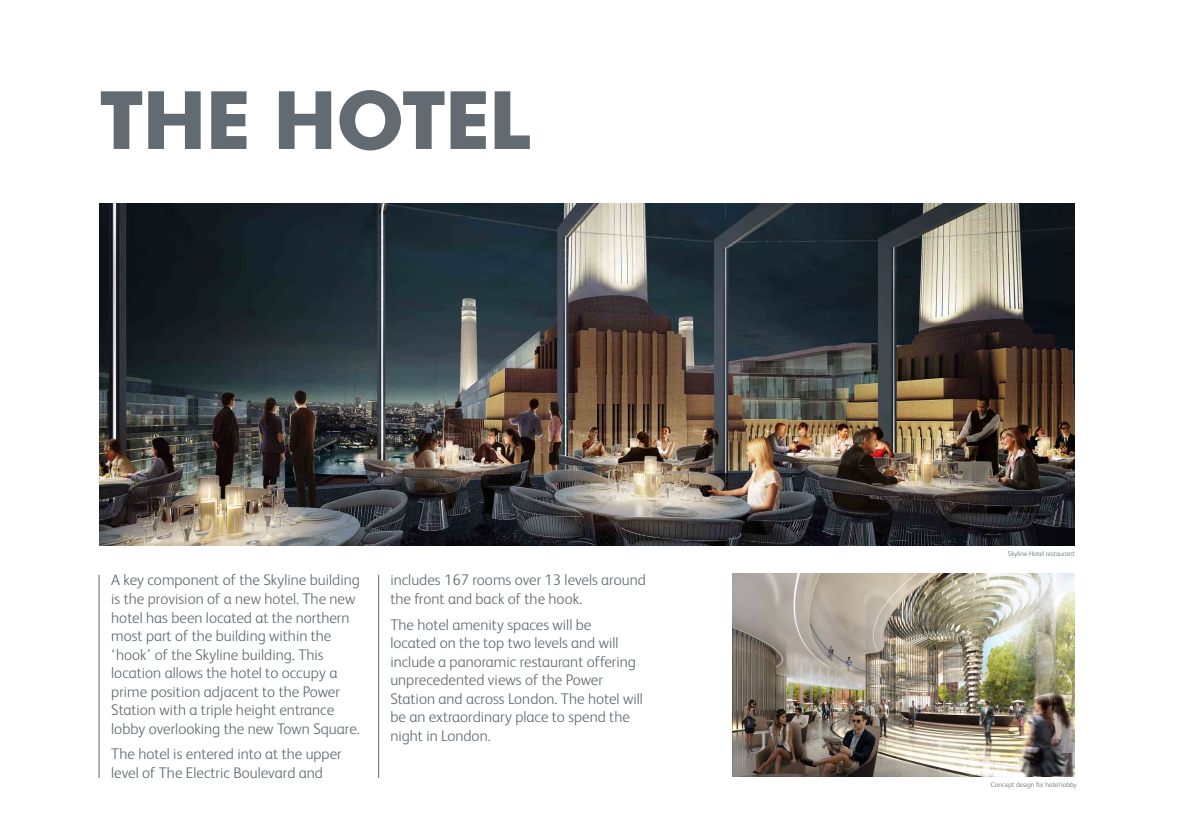
<style>
.page{position:relative;width:1180px;height:835px;background:#fff}
.page>*{position:absolute;margin:0;border:0;box-sizing:border-box;transform-origin:0 0}
.t1{font:700 80.5px "Futura BT";letter-spacing:-.02em;color:#626b71}
.t2{font:300 15.4px/18.5px "FS Albert";color:#626b71}
.t3{font:300 7px "FS Albert";color:#626b71}
</style>
<div class="page">
<hr style="left:99px;top:574px;width:1px;height:203px;background:#626b71">
<hr style="left:378px;top:574px;width:1px;height:203px;background:#626b71">
<img style="left:99px;top:203px;width:975px;height:342px">
<img style="left:733px;top:573px;width:341px;height:203px">
<h1 class="t1" style="left:99px;top:71px;width:433px">THE HOTEL</h1>
<p class="t2" style="left:111px;top:570px;width:250px">A key component of the Skyline building is the provision of a new hotel. The new hotel has been located at the northern most part of the building within the ‘hook’ of the Skyline building. This location allows the hotel to occupy a prime position adjacent to the Power Station with a triple height entrance lobby overlooking the new Town Square.</p>
<p class="t2" style="left:111px;top:744px;width:232px">The hotel is entered into at the upper level of The Electric Boulevard and</p>
<p class="t2" style="left:390px;top:570px;width:257px">includes 167 rooms over 13 levels around the front and back of the hook.</p>
<p class="t2" style="left:390px;top:615px;width:254px">The hotel amenity spaces will be<br>located on the top two levels and will include a panoramic restaurant offering unprecedented views of the Power Station and across London. The hotel will be an extraordinary place to spend the night in London.</p>
<p class="t3" style="left:1008px;top:549px;width:68px">Skyline Hotel restaurant</p>
<p class="t3" style="left:991px;top:780px;width:87px">Concept design for hotel lobby</p>
</div>
